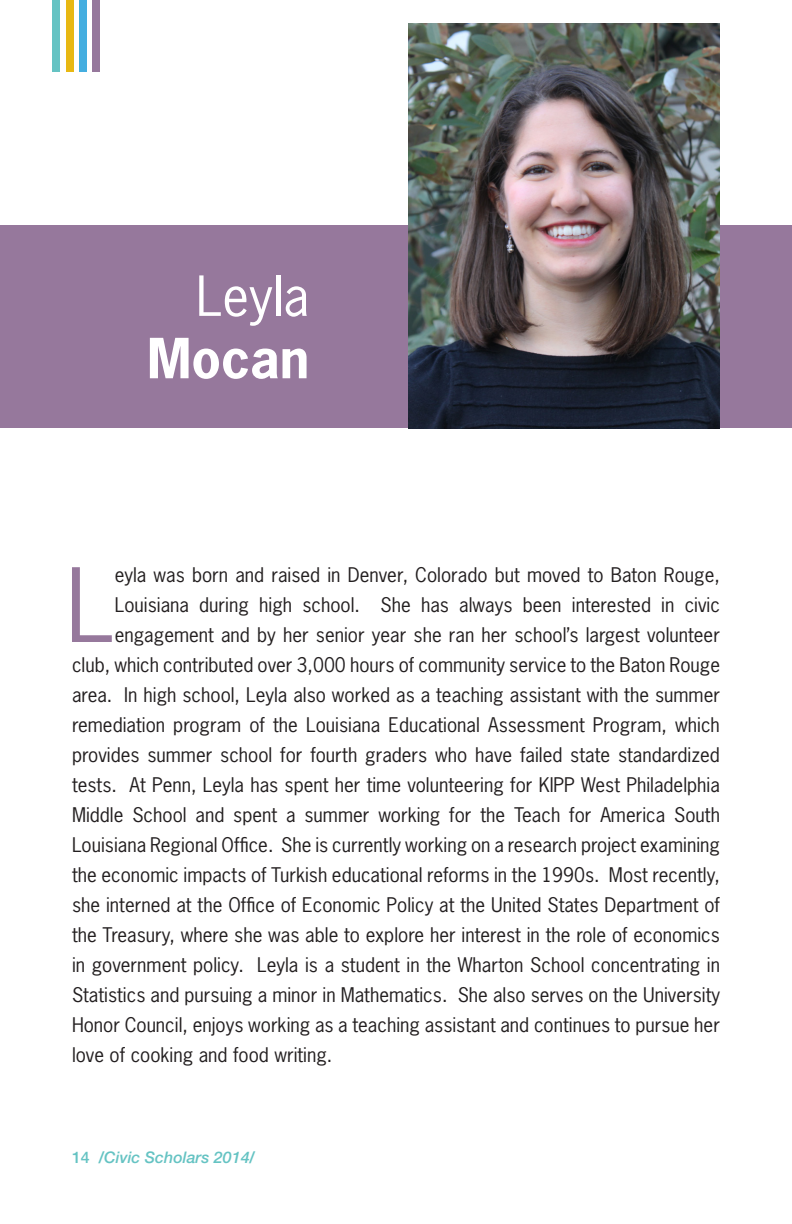
<style>
.page{position:relative;width:792px;height:1224px;background:#fff}
.page>*{position:absolute;margin:0;border:0;box-sizing:border-box;transform-origin:0 0}
.t1{font:96.2px "News Gothic Std";color:#96789c}
.t2{font:52px "News Gothic Std";color:#fff}
.t3{font:700 52px "News Gothic Std";color:#fff}
.t4{font:19px "News Gothic Std";color:#231f20}
.t5{font:italic 500 16px "Helvetica Neue LT Std";color:#65c3c3}
.s1{font-style:normal}
</style>
<div class="page">
<div style="left:0;top:226px;width:792px;height:202px;background:#96789c"></div>
<div style="left:53px;top:0;width:7px;height:72px;background:#65c3c3"></div>
<div style="left:66px;top:0;width:7px;height:72px;background:#e8b813"></div>
<div style="left:79px;top:0;width:8px;height:72px;background:#44aee0"></div>
<div style="left:93px;top:0;width:7px;height:72px;background:#96789c"></div>
<img style="left:408px;top:23px;width:312px;height:405px">
<p class="t2" style="left:196px;top:263px;width:115px">Leyla</p>
<p class="t3" style="left:147px;top:324px;width:164px">Mocan</p>
<p class="t1" style="left:66px;top:544px;width:50px">L</p>
<p class="t4" style="left:115px;top:563px;width:607px">eyla was born and raised in Denver, Colorado but moved to Baton Rouge,</p>
<p class="t4" style="left:115px;top:593px;width:607px">Louisiana during high school. She has always been interested in civic</p>
<p class="t4" style="left:115px;top:623px;width:607px">engagement and by her senior year she ran her school’s largest volunteer</p>
<p class="t4" style="left:72px;top:653px;width:650px">club, which contributed over 3,000 hours of community service to the Baton Rouge</p>
<p class="t4" style="left:72px;top:683px;width:650px">area. In high school, Leyla also worked as a teaching assistant with the summer</p>
<p class="t4" style="left:72px;top:713px;width:649px">remediation program of the Louisiana Educational Assessment Program, which</p>
<p class="t4" style="left:72px;top:743px;width:649px">provides summer school for fourth graders who have failed state standardized</p>
<p class="t4" style="left:72px;top:773px;width:649px">tests. At Penn, Leyla has spent her time volunteering for KIPP West Philadelphia</p>
<p class="t4" style="left:72px;top:803px;width:650px">Middle School and spent a summer working for the Teach for America South</p>
<p class="t4" style="left:72px;top:833px;width:650px">Louisiana Regional Office. She is currently working on a research project examining</p>
<p class="t4" style="left:72px;top:863px;width:649px">the economic impacts of Turkish educational reforms in the 1990s. Most recently,</p>
<p class="t4" style="left:72px;top:893px;width:649px">she interned at the Office of Economic Policy at the United States Department of</p>
<p class="t4" style="left:72px;top:923px;width:649px">the Treasury, where she was able to explore her interest in the role of economics</p>
<p class="t4" style="left:72px;top:953px;width:650px">in government policy. Leyla is a student in the Wharton School concentrating in</p>
<p class="t4" style="left:72px;top:983px;width:650px">Statistics and pursuing a minor in Mathematics. She also serves on the University</p>
<p class="t4" style="left:72px;top:1013px;width:649px">Honor Council, enjoys working as a teaching assistant and continues to pursue her</p>
<p class="t4" style="left:72px;top:1043px;width:262px">love of cooking and food writing.</p>
<p class="t5" style="left:72px;top:1148px;width:185px"><span class="s1">14</span> /Civic Scholars 2014/</p>
</div>
